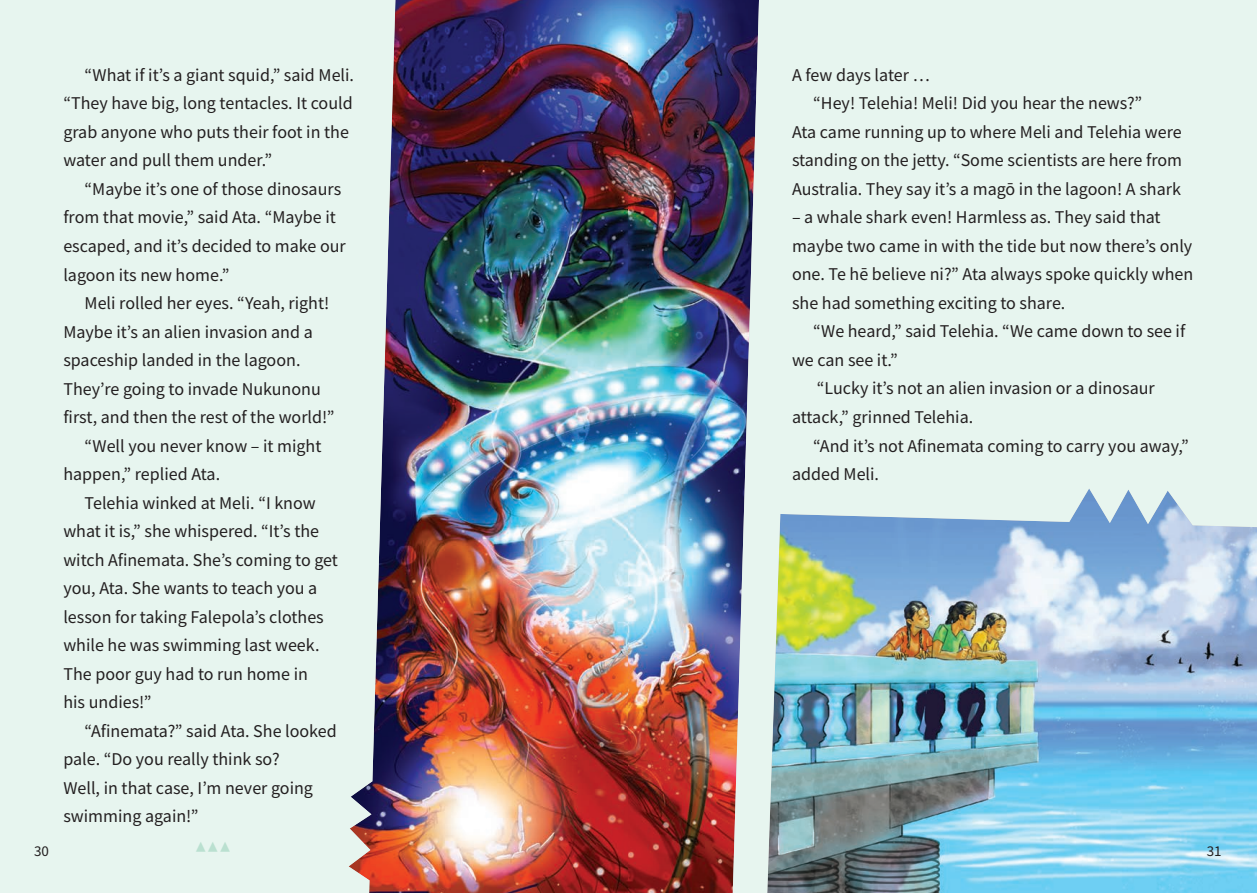
<style>
.page{position:relative;width:1257px;height:893px;background:#fff}
.page>*{position:absolute;margin:0;border:0;box-sizing:border-box;transform-origin:0 0}
.t1{font:18px/28.5px "Source Sans Pro";color:#231f20}
.t2{font:15px "Source Sans Pro";color:#231f20}
.t3{font:12px "Source Sans Pro";color:#bae0d0}
</style>
<div class="page">
<div style="left:0;top:0;width:628px;height:892px;background:#e7f5ef"></div>
<img style="left:349px;top:0;width:279px;height:892px">
<div style="left:628px;top:0;width:629px;height:892px;background:#e7f5ef"></div>
<img style="left:767px;top:489px;width:490px;height:403px">
<img style="left:628px;top:0;width:131px;height:892px">
<p class="t1" style="left:63px;top:61px;width:292px;text-indent:21px">“What if itʼs a giant squid,” said Meli. “They have big, long tentacles. It could grab anyone who puts their foot in the water and pull them under.”</p>
<p class="t1" style="left:63px;top:174px;width:284px;text-indent:21px">“Maybe itʼs one of those dinosaurs from that movie,” said Ata. “Maybe it escaped, and itʼs decided to make our lagoon its new home.”</p>
<p class="t1" style="left:85px;top:288px;width:246px">Meli rolled her eyes. “Yeah, right!</p>
<p class="t1" style="left:63px;top:317px;width:251px">Maybe itʼs an alien invasion and a</p>
<p class="t1" style="left:63px;top:345px;width:239px">spaceship landed in the lagoon.</p>
<p class="t1" style="left:63px;top:374px;width:259px">Theyʼre going to invade Nukunonu</p>
<p class="t1" style="left:63px;top:402px;width:273px">first, and then the rest of the world!”</p>
<p class="t1" style="left:85px;top:431px;width:238px">“Well you never know – it might</p>
<p class="t1" style="left:63px;top:459px;width:158px">happen,” replied Ata.</p>
<p class="t1" style="left:85px;top:488px;width:233px">Telehia winked at Meli. “I know</p>
<p class="t1" style="left:63px;top:516px;width:257px">what it is,” she whispered. “Itʼs the</p>
<p class="t1" style="left:63px;top:545px;width:276px">witch Afinemata. Sheʼs coming to get</p>
<p class="t1" style="left:63px;top:573px;width:255px">you, Ata. She wants to teach you a</p>
<p class="t1" style="left:63px;top:602px;width:262px">lesson for taking Falepolaʼs clothes</p>
<p class="t1" style="left:63px;top:630px;width:258px">while he was swimming last week.</p>
<p class="t1" style="left:63px;top:659px;width:246px">The poor guy had to run home in</p>
<p class="t1" style="left:63px;top:687px;width:90px">his undies!”</p>
<p class="t1" style="left:85px;top:716px;width:254px">“Afinemata?” said Ata. She looked</p>
<p class="t1" style="left:63px;top:744px;width:218px">pale. “Do you really think so?</p>
<p class="t1" style="left:63px;top:773px;width:251px">Well, in that case, Iʼm never going</p>
<p class="t1" style="left:63px;top:801px;width:137px">swimming again!”</p>
<p class="t2" style="left:34px;top:841px;width:16px">30</p>
<p class="t3" style="left:196px;top:839px;width:36px">▲▲▲</p>
<p class="t1" style="left:792px;top:60px;width:139px">A few days later …</p>
<p class="t1" style="left:813px;top:89px;width:330px">“Hey! Telehia! Meli! Did you hear the news?”</p>
<p class="t1" style="left:792px;top:117px;width:391px">Ata came running up to where Meli and Telehia were</p>
<p class="t1" style="left:792px;top:146px;width:392px">standing on the jetty. “Some scientists are here from</p>
<p class="t1" style="left:792px;top:174px;width:390px">Australia. They say itʼs a magō in the lagoon! A shark</p>
<p class="t1" style="left:792px;top:203px;width:403px">– a whale shark even! Harmless as. They said that maybe two came in with the tide but now thereʼs only one. Te hē believe ni?” Ata always spoke quickly when she had something exciting to share.</p>
<p class="t1" style="left:813px;top:317px;width:374px">“We heard,” said Telehia. “We came down to see if</p>
<p class="t1" style="left:792px;top:345px;width:107px">we can see it.”</p>
<p class="t1" style="left:817px;top:374px;width:339px">“Lucky itʼs not an alien invasion or a dinosaur</p>
<p class="t1" style="left:792px;top:402px;width:183px">attack,” grinned Telehia.</p>
<p class="t1" style="left:813px;top:431px;width:377px">“And itʼs not Afinemata coming to carry you away,”</p>
<p class="t1" style="left:792px;top:459px;width:89px">added Meli.</p>
<p class="t2" style="left:1207px;top:841px;width:16px">31</p>
</div>
